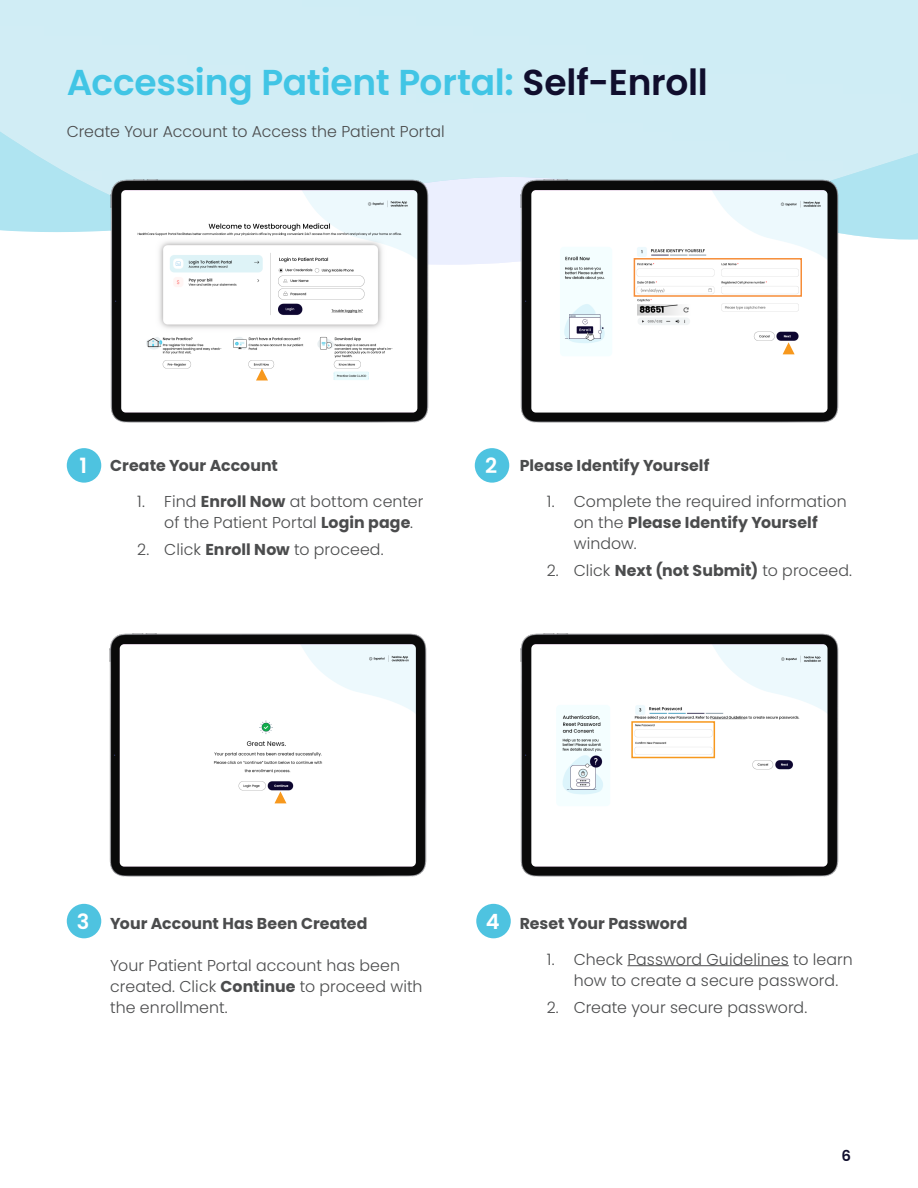
<style>
.page{position:relative;width:918px;height:1188px;background:#fff}
.page>*{position:absolute;margin:0;border:0;box-sizing:border-box;transform-origin:0 0}
.t1{font:600 36px "Poppins";letter-spacing:-.005em;color:#41c5e5}
.t2{font:600 21px "Poppins";color:#fff}
.t3{font:300 15.75px/21px "Poppins";letter-spacing:.005em;color:#4b4c4d}
.t4{font:700 15.75px "Poppins";letter-spacing:.005em;color:#4b4c4d}
.t5{font:600 15px "Poppins";color:#100e2d}
.s1{color:#100e2d}
.s2{font-weight:700}
</style>
<div class="page">
<svg style="left:0;top:224px;width:918px;height:41px"></svg>
<img style="left:520px;top:177px;width:319px;height:246px">
<img style="left:110px;top:177px;width:319px;height:246px">
<img style="left:121px;top:190px;width:296px;height:223px">
<img style="left:531px;top:190px;width:297px;height:223px">
<div style="left:475px;top:448px;width:34px;height:35px;background:#4ec3e0;border-radius:50%"></div>
<div style="left:67px;top:448px;width:34px;height:35px;background:#4ec3e0;border-radius:50%"></div>
<svg style="left:256px;top:368px;width:12px;height:12px"></svg>
<svg style="left:783px;top:342px;width:12px;height:12px"></svg>
<div style="left:634px;top:258px;width:168px;height:39px;border:2px solid #f68d38"></div>
<hr style="left:627px;top:965px;width:162px;height:1px;background:#4b4c4d">
<div style="left:476px;top:904px;width:35px;height:34px;background:#4ec3e0;border-radius:50%"></div>
<div style="left:67px;top:904px;width:34px;height:34px;background:#4ec3e0;border-radius:50%"></div>
<img style="left:520px;top:633px;width:319px;height:244px">
<img style="left:531px;top:644px;width:297px;height:223px">
<div style="left:631px;top:721px;width:84px;height:37px;border:2px solid #f7981d"></div>
<img style="left:109px;top:633px;width:318px;height:244px">
<img style="left:120px;top:644px;width:296px;height:223px">
<svg style="left:274px;top:791px;width:12px;height:12px"></svg>
<h1 class="t1" style="left:67px;top:61px;width:643px">Accessing Patient Portal: <span class="s1">Self-Enroll</span></h1>
<p class="t3" style="left:67px;top:121px;width:379px">Create Your Account to Access the Patient Portal</p>
<h2 class="t2" style="left:79px;top:454px;width:9px">1</h2>
<h2 class="t2" style="left:485px;top:454px;width:14px">2</h2>
<p class="t4" style="left:110px;top:456px;width:169px">Create Your Account</p>
<p class="t3" style="left:164px;top:491px;width:261px;text-indent:-27px">1. Find <span class="s2">Enroll Now</span> at bottom center of the Patient Portal <span class="s2">Login page</span>.</p>
<p class="t3" style="left:137px;top:540px;width:247px">2. Click <span class="s2">Enroll Now</span> to proceed.</p>
<p class="t4" style="left:520px;top:456px;width:191px">Please Identify Yourself</p>
<p class="t3" style="left:574px;top:491px;width:274px;text-indent:-27px">1. Complete the required information on the <span class="s2">Please Identify Yourself </span>window.</p>
<p class="t3" style="left:547px;top:560px;width:306px">2. Click <span class="s2">Next (not Submit)</span> to proceed.</p>
<h2 class="t2" style="left:77px;top:909px;width:14px">3</h2>
<h2 class="t2" style="left:486px;top:909px;width:15px">4</h2>
<p class="t4" style="left:110px;top:914px;width:259px">Your Account Has Been Created</p>
<p class="t3" style="left:110px;top:955px;width:314px">Your Patient Portal account has been created. Click <span class="s2">Continue</span> to proceed with the enrollment.</p>
<p class="t4" style="left:520px;top:914px;width:169px">Reset Your Password</p>
<p class="t3" style="left:574px;top:949px;width:281px;text-indent:-27px">1. Check Password Guidelines to learn how to create a secure password.</p>
<p class="t3" style="left:547px;top:997px;width:261px">2. Create your secure password.</p>
<p class="t5" style="left:841px;top:1147px;width:11px">6</p>
</div>
